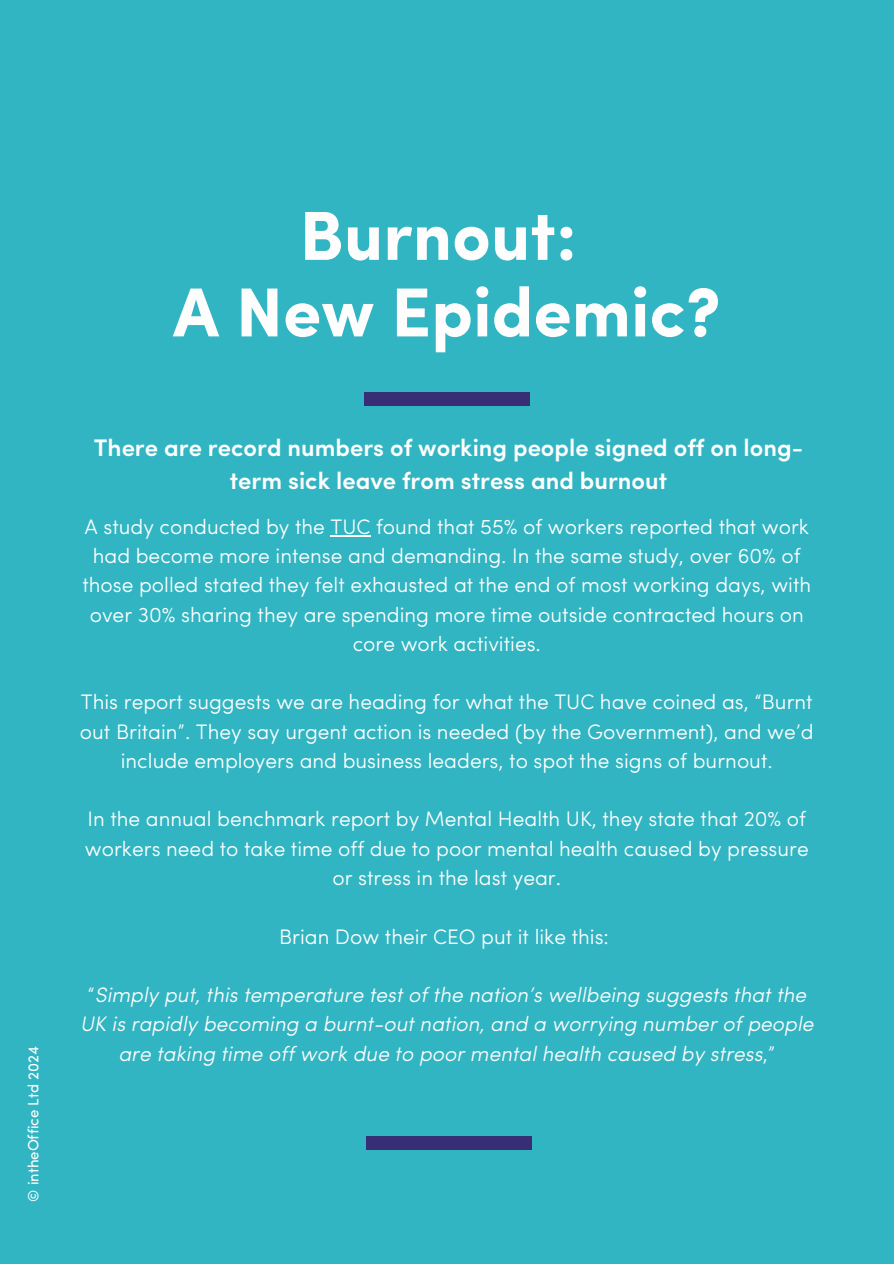
<style>
.page{position:relative;width:894px;height:1264px;background:#fff}
.page>*{position:absolute;margin:0;border:0;box-sizing:border-box;transform-origin:0 0}
.t1{font:700 69.45px/76.5px "Sofia Pro";color:#fdfdfd;text-align:center}
.t2{font:600 24px/32.7px "Sofia Pro";color:#fdfdfd;text-align:center}
.t3{font:300 21px/29.2px "Sofia Pro";color:#fff;text-align:center}
.t4{font:italic 300 21px/29.2px "Sofia Pro";color:#fdfdfd;text-align:center}
.t5{font:15px "Sofia Pro";color:#fff}
.s1{font-style:normal}
</style>
<div class="page">
<div style="left:0;top:0;width:893px;height:1263px;background:#32b5c2"></div>
<div style="left:364px;top:392px;width:165px;height:13px;background:#382e76"></div>
<hr style="left:330px;top:535px;width:40px;height:1px;background:#fff">
<div style="left:366px;top:1136px;width:165px;height:14px;background:#382e76"></div>
<h3 class="t5" style="left:27px;top:1201px;width:156px;rotate:-90deg">© intheOffice Ltd 2024</h3>
<p class="t1" style="left:173px;top:204px;width:548px">Burnout:<br>A New Epidemic?</p>
<h1 class="t2" style="left:94px;top:433px;width:710px">There are record numbers of working people signed off on long&shy;term sick leave from stress and burnout</h1>
<h2 class="t3" style="left:82px;top:514px;width:730px">A study conducted by the TUC found that 55% of workers reported that work had become more intense and demanding. In the same study, over 60% of those polled stated they felt exhausted at the end of most working days, with over 30% sharing they are spending more time outside contracted hours on core work activities.</h2>
<h3 class="t3" style="left:80px;top:689px;width:735px">This report suggests we are heading for what the TUC have coined as, “Burnt out Britain”. They say urgent action is needed (by the Government), and we’d include employers and business leaders, to spot the signs of burnout.</h3>
<h3 class="t3" style="left:85px;top:806px;width:725px">In the annual benchmark report by Mental Health UK, they state that 20% of workers need to take time off due to poor mental health caused by pressure or stress in the last year.</h3>
<h3 class="t3" style="left:279px;top:923px;width:331px">Brian Dow their CEO put it like this:</h3>
<h3 class="t4" style="left:80px;top:982px;width:734px"><span class="s1">“</span>Simply put, this temperature test of the nation’s wellbeing suggests that the<br>UK is rapidly becoming a burnt-out nation, and a worrying number of people are taking time off work due to poor mental health caused by stress<span class="s1">,”</span></h3>
</div>
